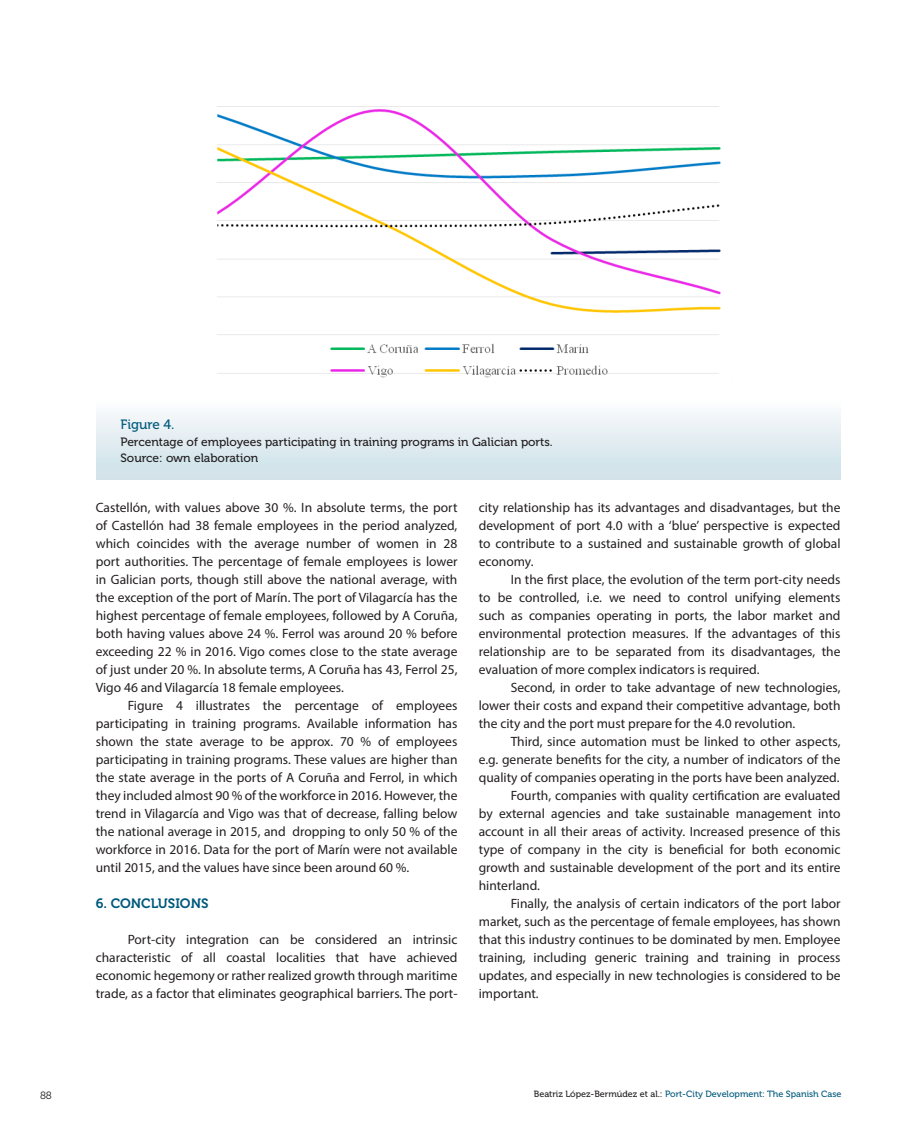
<style>
.page{position:relative;width:915px;height:1127px;background:#fff}
.page>*{position:absolute;margin:0;border:0;box-sizing:border-box;transform-origin:0 0}
.Body_text{font:13.5px/18px "Myriad Pro";color:#231f20;text-align:justify}
.podnaslov{font:13.5px "Museo 700";color:#00597c}
.Figure{font:13.5px "Museo 500";color:#00597c}
.Figure-2{font:12px "Museo 500";color:#231f20}
.t1{font:10.5px "Museo 300";color:#231f20}
.t2{font:9px "Museo 500";color:#00597c}
.s1{color:#231f20}
</style>
<div class="page">
<div style="left:96px;top:399px;width:744px;height:80px;background:linear-gradient(to bottom,#fcfdfe,#cde1e8)"></div>
<img style="left:217px;top:106px;width:504px;height:272px">
<p class="Figure" style="left:120px;top:417px;width:55px">Figure 4.</p>
<p class="Figure-2" style="left:120px;top:435px;width:434px">Percentage of employees participating in training programs in Galician ports.</p>
<p class="Figure-2" style="left:120px;top:451px;width:139px">Source: own elaboration</p>
<p class="Body_text" style="left:96px;top:498px;width:363px">Castellón, with values above 30 %. In absolute terms, the port of Castellón had 38 female employees in the period analyzed, which coincides with the average number of women in 28 port authorities. The percentage of female employees is lower in Galician ports, though still above the national average, with the exception of the port of Marín. The port of Vilagarcía has the highest percentage of female employees, followed by A Coruña, both having values above 24 %. Ferrol was around 20 % before exceeding 22 % in 2016. Vigo comes close to the state average of just under 20 %. In absolute terms, A Coruña has 43, Ferrol 25, Vigo 46 and Vilagarcía 18 female employees.</p>
<p class="Body_text" style="left:96px;top:696px;width:363px;text-indent:32px">Figure 4 illustrates the percentage of employees participating in training programs. Available information has shown the state average to be approx. 70 % of employees participating in training programs. These values are higher than the state average in the ports of A Coruña and Ferrol, in which they included almost 90 % of the workforce in 2016. However, the trend in Vilagarcía and Vigo was that of decrease, falling below the national average in 2015, and dropping to only 50 % of the workforce in 2016. Data for the port of Marín were not available until 2015, and the values have since been around 60 %.</p>
<p class="podnaslov" style="left:96px;top:896px;width:114px">6. CONCLUSIONS</p>
<p class="Body_text" style="left:96px;top:930px;width:363px;text-indent:32px">Port-city integration can be considered an intrinsic characteristic of all coastal localities that have achieved economic hegemony or rather realized growth through maritime trade, as a factor that eliminates geographical barriers. The port-</p>
<p class="Body_text" style="left:478px;top:498px;width:363px">city relationship has its advantages and disadvantages, but the development of port 4.0 with a ‘blue’ perspective is expected to contribute to a sustained and sustainable growth of global economy.</p>
<p class="Body_text" style="left:478px;top:570px;width:363px;text-indent:32px">In the first place, the evolution of the term port-city needs to be controlled, i.e. we need to control unifying elements such as companies operating in ports, the labor market and environmental protection measures. If the advantages of this relationship are to be separated from its disadvantages, the evaluation of more complex indicators is required.</p>
<p class="Body_text" style="left:478px;top:678px;width:363px;text-indent:32px">Second, in order to take advantage of new technologies, lower their costs and expand their competitive advantage, both the city and the port must prepare for the 4.0 revolution.</p>
<p class="Body_text" style="left:478px;top:732px;width:363px;text-indent:32px">Third, since automation must be linked to other aspects, e.g. generate benefits for the city, a number of indicators of the quality of companies operating in the ports have been analyzed.</p>
<p class="Body_text" style="left:478px;top:786px;width:363px;text-indent:32px">Fourth, companies with quality certification are evaluated by external agencies and take sustainable management into account in all their areas of activity. Increased presence of this type of company in the city is beneficial for both economic growth and sustainable development of the port and its entire hinterland.</p>
<p class="Body_text" style="left:478px;top:894px;width:363px;text-indent:32px">Finally, the analysis of certain indicators of the port labor market, such as the percentage of female employees, has shown that this industry continues to be dominated by men. Employee training, including generic training and training in process updates, and especially in new technologies is considered to be important.</p>
<p class="t1" style="left:40px;top:1090px;width:13px">88</p>
<p class="t2" style="left:533px;top:1089px;width:309px"><span class="s1">Beatriz López-Bermúdez et al.:</span> Port-City Development: The Spanish Case</p>
</div>
